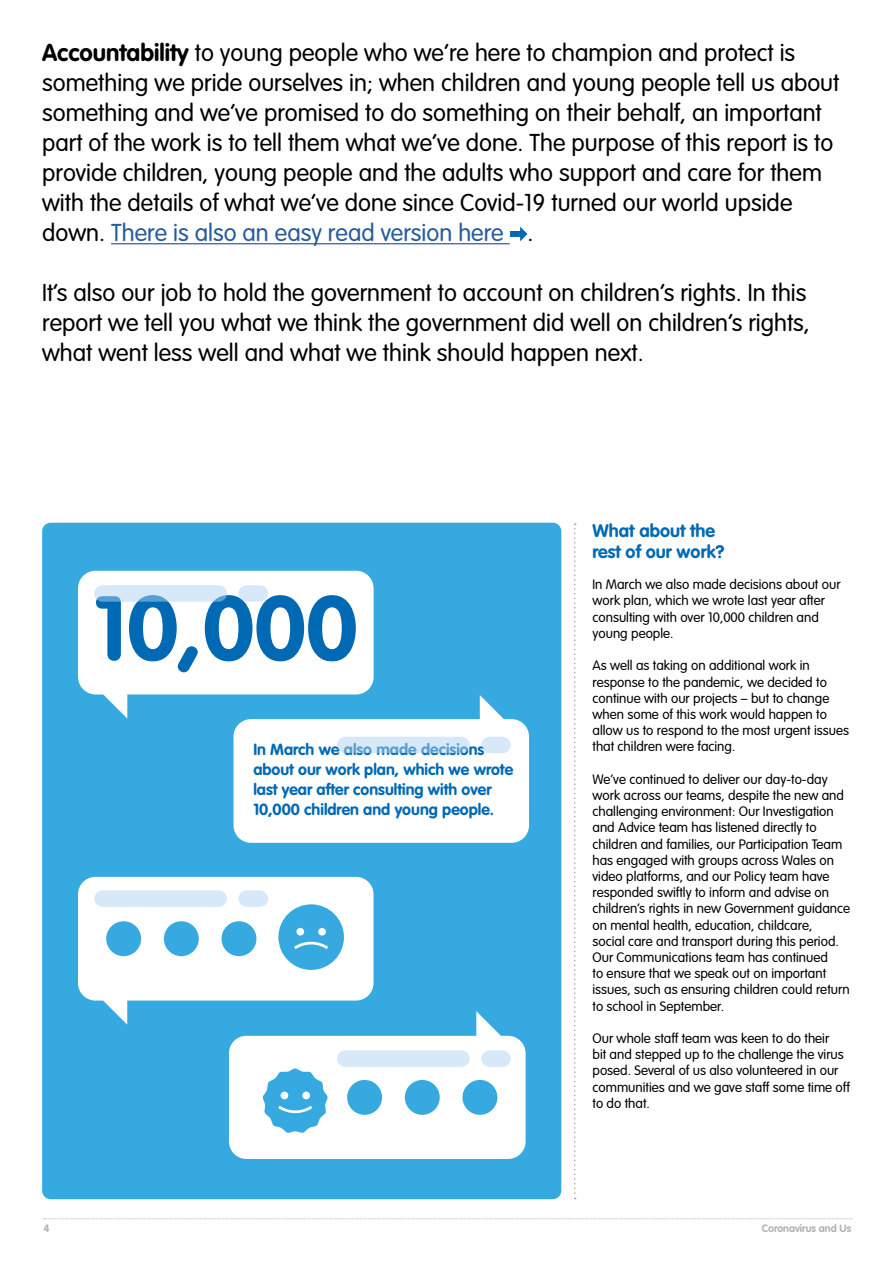
<style>
.page{position:relative;width:893px;height:1263px;background:#fff}
.page>*{position:absolute;margin:0;border:0;box-sizing:border-box;transform-origin:0 0}
.t1{font:700 90px "VAG Rounded";color:#0069b4}
.t2{font:300 24px/30px "VAG Rounded";color:#000}
.t3{font:700 18px/21px "VAG Rounded";color:#0069b4}
.t4{font:700 15.9px/20px "VAG Rounded";color:#0069b4}
.t5{font:300 13.5px/16.2px "VAG Rounded";color:#000}
.t6{font:700 10.5px "VAG Rounded";color:#b3b2b2}
.s1{font-weight:700}
.s2{color:#275b9b}
</style>
<div class="page">
<svg style="left:44px;top:1218px;width:808px;height:1px"></svg>
<div style="left:42px;top:523px;width:519px;height:676px;background:#36a9e1;border-radius:9px"></div>
<hr style="left:111px;top:243px;width:399px;height:1px;background:#275b9b">
<div style="left:510px;top:231px;width:12px;height:6px;background:#0069b4"></div>
<svg style="left:520px;top:227px;width:7px;height:14px"></svg>
<div style="left:78px;top:571px;width:296px;height:123px;background:#fff;border-radius:17px"></div>
<svg style="left:103px;top:694px;width:24px;height:24px"></svg>
<div style="left:234px;top:719px;width:295px;height:124px;background:#fff;border-radius:17px"></div>
<svg style="left:480px;top:695px;width:24px;height:24px"></svg>
<div style="left:78px;top:877px;width:295px;height:123px;background:#fff;border-radius:17px"></div>
<svg style="left:103px;top:1000px;width:24px;height:25px"></svg>
<div style="left:106px;top:921px;width:35px;height:35px;background:#36a9e1;border-radius:50%"></div>
<div style="left:164px;top:921px;width:35px;height:35px;background:#36a9e1;border-radius:50%"></div>
<div style="left:222px;top:921px;width:34px;height:35px;background:#36a9e1;border-radius:50%"></div>
<div style="left:278px;top:904px;width:66px;height:66px;background:#36a9e1;border-radius:50%"></div>
<div style="left:296px;top:928px;width:8px;height:7px;background:#fff;border-radius:50%"></div>
<div style="left:318px;top:928px;width:8px;height:7px;background:#fff;border-radius:50%"></div>
<svg style="left:294px;top:941px;width:34px;height:8px"></svg>
<svg style="left:476px;top:1011px;width:25px;height:25px"></svg>
<div style="left:229px;top:1036px;width:297px;height:123px;background:#fff;border-radius:17px"></div>
<div style="left:347px;top:1080px;width:35px;height:35px;background:#36a9e1;border-radius:50%"></div>
<div style="left:405px;top:1080px;width:35px;height:35px;background:#36a9e1;border-radius:50%"></div>
<div style="left:462px;top:1080px;width:35px;height:35px;background:#36a9e1;border-radius:50%"></div>
<svg style="left:263px;top:1068px;width:65px;height:65px"></svg>
<svg style="left:574px;top:523px;width:2px;height:676px"></svg>
<div style="left:94px;top:585px;width:133px;height:17px;background:#d7e9f8;border-radius:8px"></div>
<div style="left:94px;top:890px;width:133px;height:17px;background:#d7e9f8;border-radius:8px"></div>
<div style="left:337px;top:737px;width:133px;height:16px;background:#d7e9f8;border-radius:8px"></div>
<div style="left:337px;top:1050px;width:133px;height:17px;background:#d7e9f8;border-radius:8px"></div>
<div style="left:238px;top:585px;width:30px;height:17px;background:#d7e9f8;border-radius:8px"></div>
<div style="left:238px;top:890px;width:30px;height:17px;background:#d7e9f8;border-radius:8px"></div>
<div style="left:481px;top:737px;width:30px;height:16px;background:#d7e9f8;border-radius:8px"></div>
<div style="left:481px;top:1050px;width:30px;height:17px;background:#d7e9f8;border-radius:8px"></div>
<p class="t2" style="left:42px;top:38px;width:799px"><span class="s1">Accountability</span> to young people who we’re here to champion and protect is something we pride ourselves in; when children and young people tell us about something and we’ve promised to do something on their behalf, an important part of the work is to tell them what we’ve done. The purpose of this report is to provide children, young people and the adults who support and care for them with the details of what we’ve done since Covid-19 turned our world upside down. <span class="s2">There is also an easy read version here</span> .</p>
<h2 class="t2" style="left:42px;top:278px;width:769px">It’s also our job to hold the government to account on children’s rights. In this report we tell you what we think the government did well on children’s rights, what went less well and what we think should happen next.</h2>
<h1 class="t1" style="left:94px;top:576px;width:266px">10,000</h1>
<p class="t4" style="left:253px;top:740px;width:261px">In March we also made decisions about our work plan, which we wrote last year after consulting with over 10,000 children and young people.</p>
<h3 class="t3" style="left:592px;top:520px;width:133px">What about the rest of our work?</h3>
<p class="t5" style="left:592px;top:576px;width:250px">In March we also made decisions about our work plan, which we wrote last year after consulting with over 10,000 children and young people.</p>
<p class="t5" style="left:592px;top:657px;width:258px">As well as taking on additional work in response to the pandemic, we decided to continue with our projects – but to change when some of this work would happen to allow us to respond to the most urgent issues that children were facing.</p>
<p class="t5" style="left:592px;top:771px;width:259px">We’ve continued to deliver our day-to-day work across our teams, despite the new and challenging environment: Our Investigation and Advice team has listened directly to children and families, our Participation Team has engaged with groups across Wales on video platforms, and our Policy team have responded swiftly to inform and advise on children’s rights in new Government guidance on mental health, education, childcare,<br>social care and transport during this period.<br>Our Communications team has continued<br>to ensure that we speak out on important issues, such as ensuring children could return to school in September.</p>
<p class="t5" style="left:592px;top:1030px;width:259px">Our whole staff team was keen to do their<br>bit and stepped up to the challenge the virus posed. Several of us also volunteered in our communities and we gave staff some time off to do that.</p>
<p class="t6" style="left:43px;top:1222px;width:8px">4</p>
<p class="t6" style="left:762px;top:1222px;width:91px">Coronavirus and Us</p>
</div>
